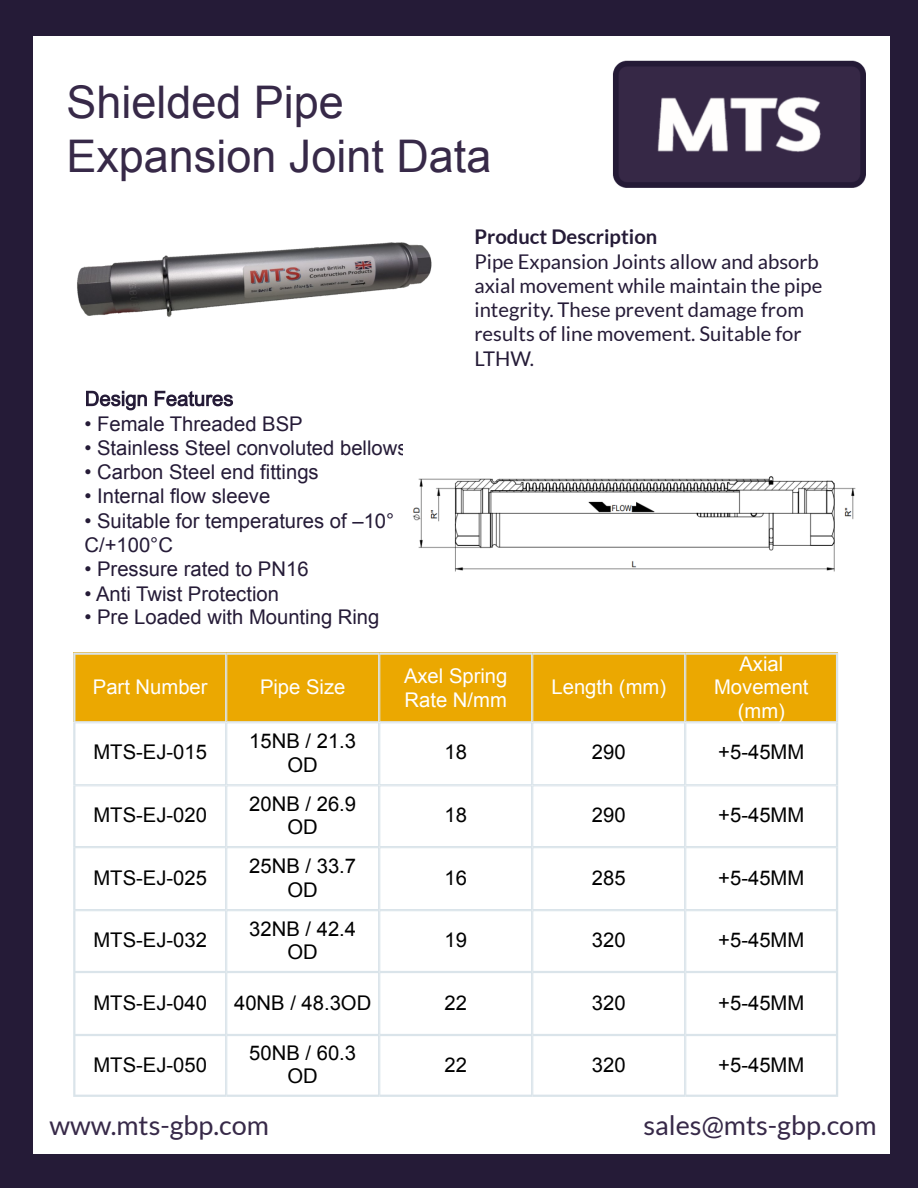
<style>
.page{position:relative;width:918px;height:1188px;background:#251b37}
.page>*{position:absolute;margin:0;border:0;box-sizing:border-box;transform-origin:0 0}
.t1{font:45px/54px "Arial";color:#372948}
.t2{font:27px "Lato";color:#372948}
.t3{font:20.25px/23.7px "Arial";color:#000;text-align:center}
.t4{font:20.25px/24.8px "Arial";color:#251b37}
.t5{font:20.25px/24.2px "Lato";color:#251b37}
.t6{font:20.25px/23.7px "Arial";color:#fff}
.t7{font:700 20.25px "Lato";color:#251b37}
</style>
<div class="page">
<div style="left:33px;top:36px;width:857px;height:1117px;background:#fff"></div>
<img style="left:612px;top:60px;width:254px;height:128px">
<svg style="left:86px;top:391px;width:147px;height:19px"></svg>
<svg style="left:73px;top:652px;width:765px;height:445px"></svg>
<img style="left:413px;top:476px;width:443px;height:96px">
<img style="left:77px;top:242px;width:355px;height:75px">
<h1 class="t1" style="left:66px;top:76px;width:426px">Shielded Pipe<br>Expansion Joint Data</h1>
<p class="t4" style="left:84px;top:411px;width:220px">• Female Threaded BSP</p>
<p class="t4" style="left:84px;top:435px;width:325px">• Stainless Steel convoluted bellows</p>
<p class="t4" style="left:84px;top:460px;width:236px">• Carbon Steel end fittings</p>
<p class="t4" style="left:84px;top:483px;width:187px">• Internal flow sleeve</p>
<p class="t4" style="left:84px;top:508px;width:311px">• Suitable for temperatures of –10°<br>C/+100°C</p>
<p class="t4" style="left:84px;top:557px;width:226px">• Pressure rated to PN16</p>
<p class="t4" style="left:84px;top:581px;width:196px">• Anti Twist Protection</p>
<p class="t4" style="left:84px;top:605px;width:297px">• Pre Loaded with Mounting Ring</p>
<p class="t7" style="left:474px;top:224px;width:184px">Product Description</p>
<p class="t5" style="left:474px;top:249px;width:349px">Pipe Expansion Joints allow and absorb axial movement while maintain the pipe integrity. These prevent damage from results of line movement. Suitable for<br>LTHW.</p>
<p class="t6" style="left:93px;top:675px;width:116px">Part Number</p>
<p class="t6" style="left:260px;top:675px;width:87px">Pipe Size</p>
<p class="t6" style="left:404px;top:664px;width:105px">Axel Spring<br>Rate N/mm</p>
<p class="t6" style="left:551px;top:675px;width:116px">Length (mm)</p>
<p class="t6" style="left:714px;top:652px;width:96px;text-align:center">Axial<br>Movement (mm)</p>
<p class="t3" style="left:93px;top:740px;width:115px">MTS-EJ-015</p>
<p class="t3" style="left:249px;top:729px;width:108px">15NB / 21.3<br>OD</p>
<p class="t3" style="left:445px;top:740px;width:24px">18</p>
<p class="t3" style="left:592px;top:740px;width:35px">290</p>
<p class="t3" style="left:718px;top:740px;width:88px">+5-45MM</p>
<p class="t3" style="left:93px;top:803px;width:115px">MTS-EJ-020</p>
<p class="t3" style="left:249px;top:793px;width:108px;line-height:22.5px">20NB / 26.9<br>OD</p>
<p class="t3" style="left:445px;top:803px;width:24px">18</p>
<p class="t3" style="left:592px;top:803px;width:35px">290</p>
<p class="t3" style="left:718px;top:803px;width:88px">+5-45MM</p>
<p class="t3" style="left:93px;top:866px;width:115px">MTS-EJ-025</p>
<p class="t3" style="left:249px;top:854px;width:108px">25NB / 33.7<br>OD</p>
<p class="t3" style="left:445px;top:866px;width:24px">16</p>
<p class="t3" style="left:592px;top:866px;width:35px">285</p>
<p class="t3" style="left:718px;top:866px;width:88px">+5-45MM</p>
<p class="t3" style="left:93px;top:928px;width:115px">MTS-EJ-032</p>
<p class="t3" style="left:249px;top:918px;width:108px;line-height:22.5px">32NB / 42.4<br>OD</p>
<p class="t3" style="left:445px;top:928px;width:24px">19</p>
<p class="t3" style="left:592px;top:928px;width:35px">320</p>
<p class="t3" style="left:718px;top:928px;width:88px">+5-45MM</p>
<p class="t3" style="left:93px;top:991px;width:115px">MTS-EJ-040</p>
<p class="t3" style="left:234px;top:991px;width:139px">40NB / 48.3OD</p>
<p class="t3" style="left:445px;top:991px;width:24px">22</p>
<p class="t3" style="left:592px;top:991px;width:35px">320</p>
<p class="t3" style="left:718px;top:991px;width:88px">+5-45MM</p>
<p class="t3" style="left:93px;top:1053px;width:115px">MTS-EJ-050</p>
<p class="t3" style="left:249px;top:1041px;width:108px">50NB / 60.3<br>OD</p>
<p class="t3" style="left:445px;top:1053px;width:24px">22</p>
<p class="t3" style="left:592px;top:1053px;width:35px">320</p>
<p class="t3" style="left:718px;top:1053px;width:88px">+5-45MM</p>
<h2 class="t2" style="left:50px;top:1108px;width:221px">www.mts-gbp.com</h2>
<h2 class="t2" style="left:644px;top:1108px;width:235px">sales@mts-gbp.com</h2>
</div>
